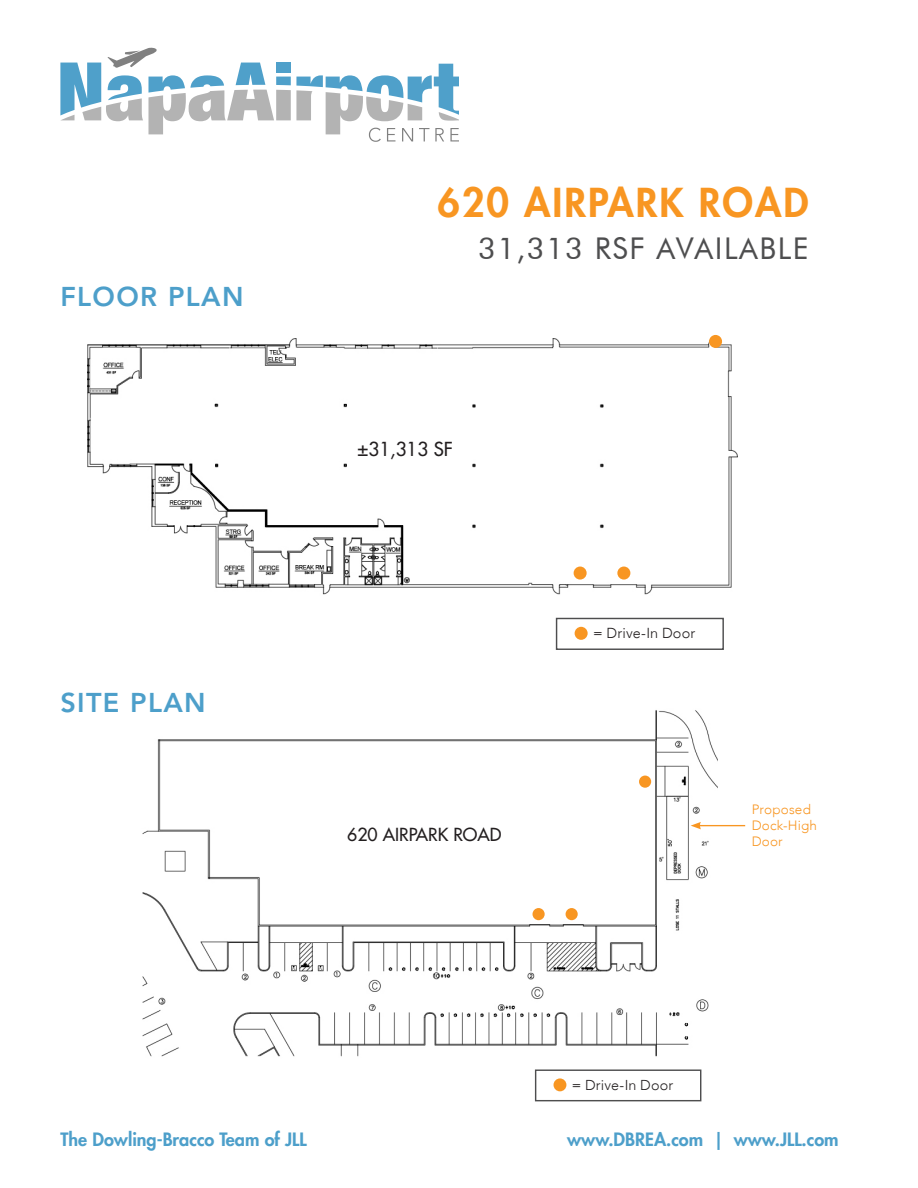
<style>
.page{position:relative;width:918px;height:1188px;background:#fff}
.page>*{position:absolute;margin:0;border:0;box-sizing:border-box;transform-origin:0 0}
.t1{font:800 39px "Futura";letter-spacing:.05em;color:#f89622}
.t2{font:30px "Futura BT";letter-spacing:.05em;color:#4e4e4f}
.t3{font:800 27px "Avenir LT Std";letter-spacing:.05em;color:#4d9fca}
.t4{font:500 18.75px "Futura Std";color:#231f20}
.t5{font:800 18px "Futura";color:#4d9fca}
.t6{font:500 17.55px "Futura Std";color:#231f20}
.t7{font:300 14.4px "Avenir LT";letter-spacing:.01em;color:#231f20}
.t8{font:300 13.5px/16.2px "Avenir LT";letter-spacing:.015em;color:#f89622}
</style>
<div class="page">
<img style="left:142px;top:710px;width:575px;height:347px">
<div style="left:566px;top:908px;width:12px;height:12px;background:#f89622;border-radius:50%"></div>
<div style="left:533px;top:908px;width:12px;height:12px;background:#f89622;border-radius:50%"></div>
<div style="left:355px;top:797px;width:157px;height:49px;background:#fff"></div>
<hr style="left:699px;top:825px;width:46px;height:1px;background:#f89622">
<svg style="left:691px;top:822px;width:10px;height:7px"></svg>
<div style="left:639px;top:776px;width:12px;height:12px;background:#f89622;border-radius:50%"></div>
<div style="left:554px;top:1078px;width:12px;height:13px;background:#f89622;border-radius:50%"></div>
<div style="left:535px;top:1069px;width:166px;height:32px;border:1px solid #4e4e4f"></div>
<img style="left:88px;top:339px;width:650px;height:256px">
<div style="left:709px;top:335px;width:13px;height:13px;background:#f89622;border-radius:50%"></div>
<div style="left:617px;top:567px;width:13px;height:13px;background:#f89622;border-radius:50%"></div>
<div style="left:574px;top:567px;width:13px;height:13px;background:#f89622;border-radius:50%"></div>
<div style="left:360px;top:418px;width:107px;height:53px;background:#fff"></div>
<div style="left:575px;top:627px;width:13px;height:13px;background:#f89622;border-radius:50%"></div>
<div style="left:556px;top:618px;width:168px;height:32px;border:1px solid #4e4e4f"></div>
<svg style="left:60px;top:47px;width:399px;height:95px"></svg>
<p class="t3" style="left:60px;top:281px;width:185px">FLOOR PLAN</p>
<p class="t3" style="left:60px;top:686px;width:147px">SITE PLAN</p>
<p class="t1" style="left:438px;top:178px;width:373px">620 AIRPARK ROAD</p>
<p class="t2" style="left:478px;top:230px;width:332px">31,313 RSF AVAILABLE</p>
<p class="t4" style="left:358px;top:438px;width:97px">±31,313 SF</p>
<p class="t6" style="left:347px;top:823px;width:156px">620 AIRPARK ROAD</p>
<p class="t7" style="left:593px;top:625px;width:104px">= Drive-In Door</p>
<p class="t8" style="left:752px;top:801px;width:67px">Proposed<br>Dock-High<br>Door</p>
<p class="t7" style="left:572px;top:1077px;width:103px">= Drive-In Door</p>
<p class="t5" style="left:60px;top:1128px;width:248px">The Dowling-Bracco Team of JLL</p>
<p class="t5" style="left:567px;top:1128px;width:273px">www.DBREA.com | www.JLL.com</p>
</div>
